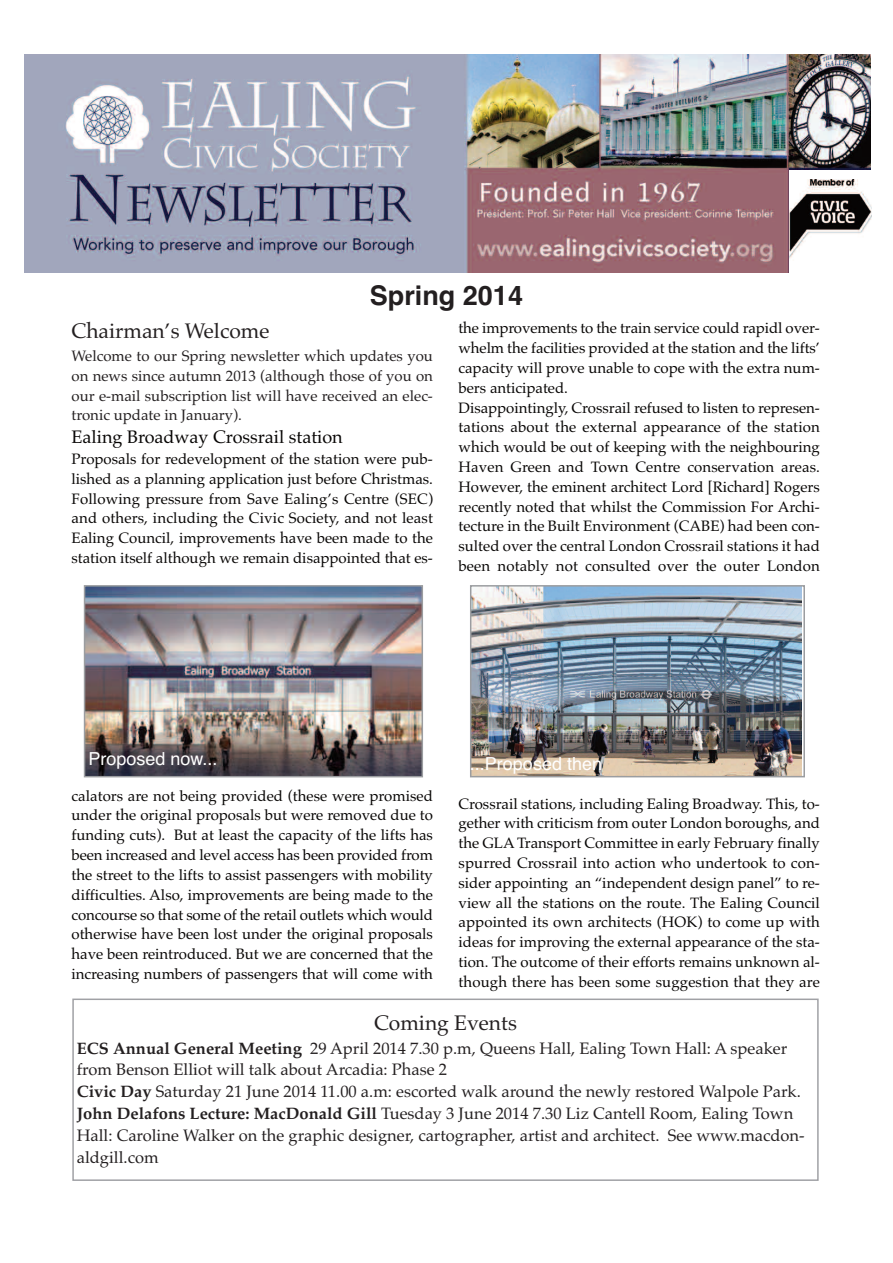
<style>
.page{position:relative;width:893px;height:1263px;background:#fff}
.page>*{position:absolute;margin:0;border:0;box-sizing:border-box;transform-origin:0 0}
.t1{font:700 27px "Helvetica";color:#231f20}
.t2{font:21px "Palatino";color:#231f20}
.t3{font:18px "Palatino";color:#070504}
.t4{font:18px "Helvetica";color:#fff}
.t5{font:16.5px/21.8px "Palatino";color:#231f20}
.t6{font:15px/19.8px "Palatino";color:#070504;text-align:justify}
.t7{font:15px/19.8px "Palatino";color:#231f20;text-align:justify}
.s1{font-weight:700}
</style>
<div class="page">
<img style="left:25px;top:54px;width:846px;height:219px">
<div style="left:789px;top:170px;width:83px;height:103px;background:#fff"></div>
<img style="left:789px;top:179px;width:83px;height:80px">
<div style="left:72px;top:998px;width:747px;height:183px;border:2px solid #a0a1a5"></div>
<img style="left:87px;top:588px;width:333px;height:186px">
<div style="left:84px;top:585px;width:339px;height:192px;border:2px solid #9b9da0"></div>
<img style="left:473px;top:588px;width:329px;height:186px">
<div style="left:470px;top:585px;width:335px;height:192px;border:2px solid #9b9da0"></div>
<h1 class="t1" style="left:370px;top:280px;width:155px">Spring 2014</h1>
<h2 class="t2" style="left:72px;top:319px;width:199px">Chairman’s Welcome</h2>
<p class="t7" style="left:72px;top:346px;width:363px">Welcome to our Spring newsletter which updates you on news since autumn 2013 (although those of you on our e-mail subscription list will have received an elec&shy;tronic update in January).</p>
<p class="t3" style="left:72px;top:426px;width:273px">Ealing Broadway Crossrail station</p>
<p class="t6" style="left:72px;top:449px;width:363px">Proposals for redevelopment of the station were pub&shy;lished as a planning application just before Christmas.<br>Following pressure from Save Ealing’s Centre (SEC) and others, including the Civic Society, and not least Ealing Council, improvements have been made to the station itself although we remain disappointed that es-</p>
<p class="t6" style="left:458px;top:318px;width:363px;text-align:left">the improvements to the train service could rapidl over&shy;whelm the facilities provided at the station and the lifts’ capacity will prove unable to cope with the extra num&shy;bers anticipated.<br>Disappointingly, Crossrail refused to listen to represen&shy;tations about the external appearance of the station which would be out of keeping with the neighbouring Haven Green and Town Centre conservation areas.<br>However, the eminent architect Lord [Richard] Rogers recently noted that whilst the Commission For Archi&shy;tecture in the Built Environment (CABE) had been con&shy;sulted over the central London Crossrail stations it had been notably not consulted over the outer London</p>
<p class="t4" style="left:88px;top:749px;width:131px">Proposed now...</p>
<p class="t4" style="left:470px;top:753px;width:134px">...Proposed then</p>
<p class="t6" style="left:72px;top:786px;width:363px">calators are not being provided (these were promised under the original proposals but were removed due to funding cuts). But at least the capacity of the lifts has been increased and level access has been provided from the street to the lifts to assist passengers with mobility difficulties. Also, improvements are being made to the concourse so that some of the retail outlets which would otherwise have been lost under the original proposals have been reintroduced. But we are concerned that the increasing numbers of passengers that will come with</p>
<p class="t6" style="left:458px;top:793px;width:363px">Crossrail stations, including Ealing Broadway. This, to&shy;gether with criticism from outer London boroughs, and the GLA Transport Committee in early February finally spurred Crossrail into action who undertook to con&shy;sider appointing an “independent design panel” to re&shy;view all the stations on the route. The Ealing Council appointed its own architects (HOK) to come up with ideas for improving the external appearance of the sta&shy;tion. The outcome of their efforts remains unknown al&shy;though there has been some suggestion that they are</p>
<h2 class="t2" style="left:374px;top:1010px;width:144px">Coming Events</h2>
<p class="t5" style="left:77px;top:1037px;width:729px"><span class="s1">ECS Annual General Meeting</span> 29 April 2014 7.30 p.m, Queens Hall, Ealing Town Hall: A speaker from Benson Elliot will talk about Arcadia: Phase 2<br><span class="s1">Civic Day</span> Saturday 21 June 2014 11.00 a.m: escorted walk around the newly restored Walpole Park.<br><span class="s1">John Delafons Lecture: MacDonald Gill</span> Tuesday 3 June 2014 7.30 Liz Cantell Room, Ealing Town Hall: Caroline Walker on the graphic designer, cartographer, artist and architect. See www.macdon&shy;aldgill.com</p>
</div>
